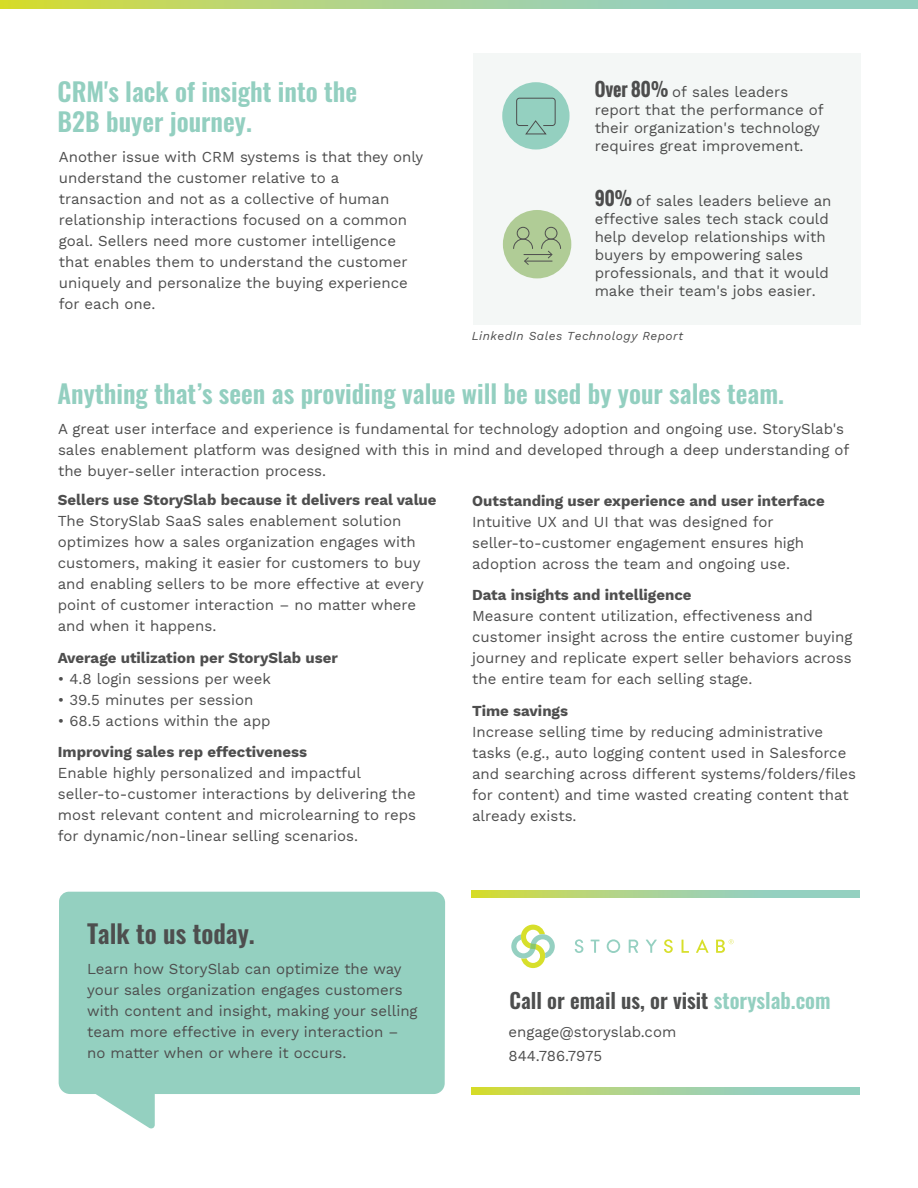
<style>
.page{position:relative;width:918px;height:1188px;background:#fff}
.page>*{position:absolute;margin:0;border:0;box-sizing:border-box;transform-origin:0 0}
.t1{font:600 25.5px/30px "Oswald";color:#93cfc0}
.t2{font:600 25.5px "Oswald";color:#4d4e4e}
.t3{font:600 21px "Oswald";color:#4d4e4e}
.t4{font:15px/21px "Work Sans";color:#4e4e4e}
.t5{font:15px/18px "Work Sans";color:#4d4d4d}
.t6{font:700 15px "Work Sans";color:#4e4e4e}
.t7{font:italic 12px "Work Sans";letter-spacing:.04em;color:#4d4d4d}
.s1{font-family:"Oswald";font-weight:700;font-size:18px}
.s2{color:#93cfc0}
</style>
<div class="page">
<svg style="left:472px;top:1088px;width:387px;height:6px;background:#abd391"></svg>
<svg style="left:472px;top:891px;width:387px;height:6px;background:#abd391"></svg>
<svg style="left:59px;top:892px;width:386px;height:237px;background:#a2d6c8"></svg>
<svg style="left:511px;top:925px;width:44px;height:43px"></svg>
<svg style="left:575px;top:939px;width:8px;height:14px"></svg>
<svg style="left:591px;top:940px;width:8px;height:13px"></svg>
<svg style="left:607px;top:939px;width:13px;height:14px"></svg>
<svg style="left:629px;top:940px;width:9px;height:13px"></svg>
<svg style="left:646px;top:940px;width:11px;height:13px"></svg>
<svg style="left:664px;top:939px;width:9px;height:14px"></svg>
<svg style="left:682px;top:940px;width:7px;height:13px"></svg>
<svg style="left:696px;top:939px;width:13px;height:14px"></svg>
<svg style="left:716px;top:939px;width:18px;height:14px"></svg>
<svg style="left:0;top:0;width:918px;height:8px;background:#abd391"></svg>
<div style="left:473px;top:53px;width:387px;height:272px;background:#f4f7f6"></div>
<div style="left:503px;top:210px;width:68px;height:68px;background:#b0cc96;border-radius:50%"></div>
<div style="left:545px;top:227px;width:12px;height:13px;border:1px solid #4e4e4e;border-radius:50%"></div>
<div style="left:517px;top:227px;width:12px;height:13px;border:1px solid #4e4e4e;border-radius:50%"></div>
<svg style="left:513px;top:238px;width:48px;height:27px"></svg>
<div style="left:502px;top:82px;width:68px;height:68px;background:#94d0c0;border-radius:50%"></div>
<div style="left:516px;top:98px;width:40px;height:28px;border:1px solid #4d4e4e;border-radius:3px"></div>
<svg style="left:524px;top:120px;width:23px;height:15px"></svg>
<h1 class="t1" style="left:58px;top:78px;width:301px">CRM's lack of insight into the<br>B2B buyer journey.</h1>
<p class="t4" style="left:59px;top:146px;width:366px">Another issue with CRM systems is that they only understand the customer relative to a transaction and not as a collective of human relationship interactions focused on a common goal. Sellers need more customer intelligence that enables them to understand the customer uniquely and personalize the buying experience for each one.</p>
<p class="t5" style="left:595px;top:82px;width:230px"><span class="s1">OVER 80%</span> of sales leaders report that the performance of their organization's technology requires great improvement.</p>
<p class="t5" style="left:595px;top:191px;width:238px"><span class="s1">90%</span> of sales leaders believe an effective sales tech stack could help develop relationships with buyers by empowering sales professionals, and that it would make their team's jobs easier.</p>
<p class="t7" style="left:472px;top:327px;width:213px">LinkedIn Sales Technology Report</p>
<h1 class="t1" style="left:58px;top:380px;width:728px">Anything that’s seen as providing value will be used by your sales team.</h1>
<p class="t4" style="left:58px;top:418px;width:793px">A great user interface and experience is fundamental for technology adoption and ongoing use. StorySlab's sales enablement platform was designed with this in mind and developed through a deep understanding of the buyer-seller interaction process.</p>
<p class="t6" style="left:58px;top:489px;width:380px">Sellers use StorySlab because it delivers real value</p>
<p class="t4" style="left:58px;top:510px;width:367px">The StorySlab SaaS sales enablement solution optimizes how a sales organization engages with customers, making it easier for customers to buy and enabling sellers to be more effective at every point of customer interaction – no matter where and when it happens.</p>
<p class="t6" style="left:58px;top:646px;width:282px">Average utilization per StorySlab user</p>
<p class="t4" style="left:58px;top:668px;width:215px">• 4.8 login sessions per week</p>
<p class="t4" style="left:58px;top:689px;width:197px">• 39.5 minutes per session</p>
<p class="t4" style="left:58px;top:710px;width:214px">• 68.5 actions within the app</p>
<p class="t6" style="left:58px;top:741px;width:251px">Improving sales rep effectiveness</p>
<p class="t4" style="left:58px;top:762px;width:360px">Enable highly personalized and impactful seller-to-customer interactions by delivering the most relevant content and microlearning to reps for dynamic/non-linear selling scenarios.</p>
<p class="t6" style="left:472px;top:489px;width:354px">Outstanding user experience and user interface</p>
<p class="t4" style="left:472px;top:510px;width:334px">Intuitive UX and UI that was designed for seller-to-customer engagement ensures high adoption across the team and ongoing use.</p>
<p class="t6" style="left:472px;top:584px;width:221px">Data insights and intelligence</p>
<p class="t4" style="left:472px;top:605px;width:382px">Measure content utilization, effectiveness and customer insight across the entire customer buying journey and replicate expert seller behaviors across the entire team for each selling stage.</p>
<p class="t6" style="left:472px;top:699px;width:97px">Time savings</p>
<p class="t4" style="left:472px;top:720px;width:385px">Increase selling time by reducing administrative tasks (e.g., auto logging content used in Salesforce and searching across different systems/folders/files for content) and time wasted creating content that already exists.</p>
<h1 class="t2" style="left:87px;top:920px;width:169px">Talk to us today.</h1>
<p class="t4" style="left:87px;top:957px;width:332px">Learn how StorySlab can optimize the way your sales organization engages customers with content and insight, making your selling team more effective in every interaction – no matter when or where it occurs.</p>
<h2 class="t3" style="left:509px;top:989px;width:323px">Call or email us, or visit <span class="s2">storyslab.com</span></h2>
<p class="t4" style="left:509px;top:1019px;width:169px;line-height:24px">engage@storyslab.com<br>844.786.7975</p>
</div>
